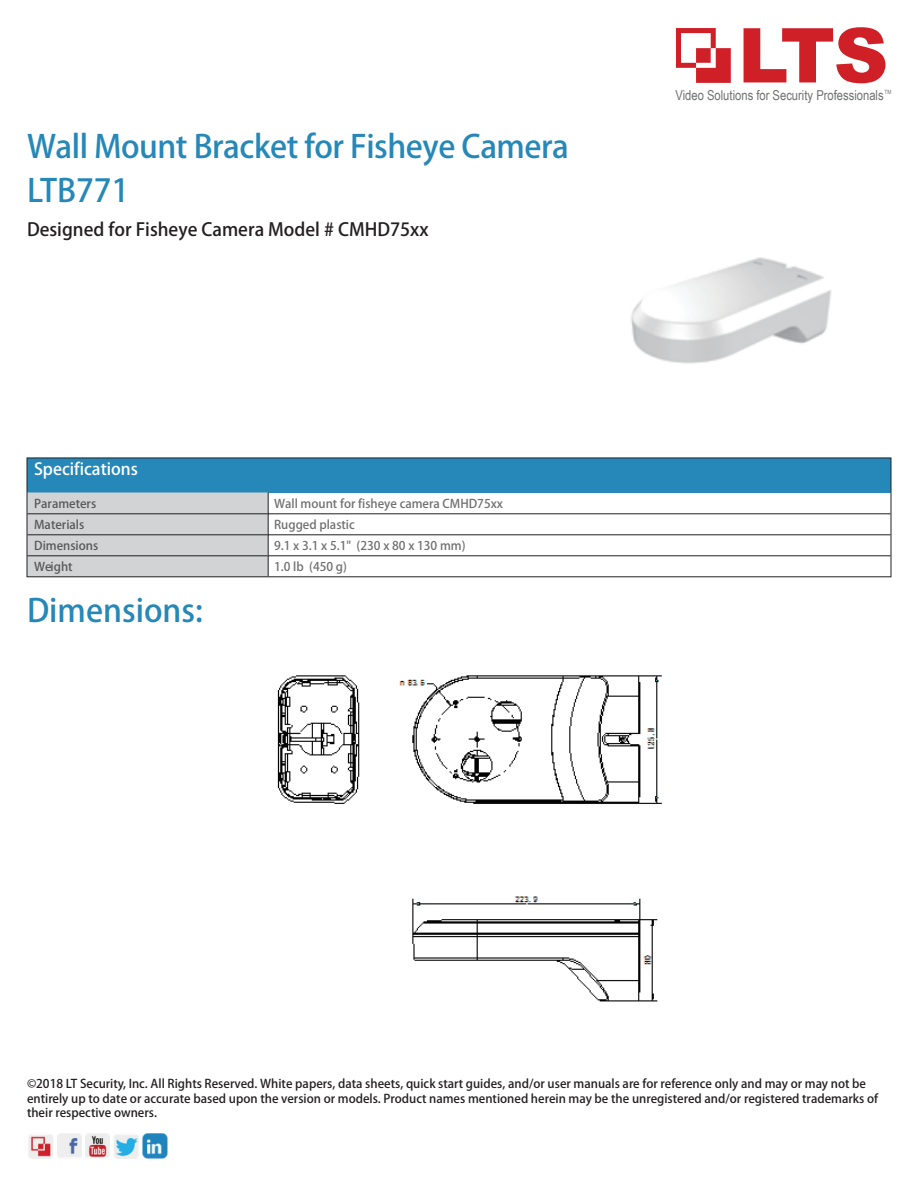
<style>
.page{position:relative;width:918px;height:1188px;background:#fff}
.page>*{position:absolute;margin:0;border:0;box-sizing:border-box;transform-origin:0 0}
.t1{font:31.5px/43.2px "Roboto Regular G Bpc EUC H";letter-spacing:-.015em;color:#2688b8}
.t2{font:18px "Adobe Heiti Std";color:#231f20}
.t3{font:16.5px "Adobe Heiti Std";color:#fff}
.t4{font:13.65px "Arial Narrow";color:#6f7070}
.t5{font:12px/14.4px "Roboto Regular G Bpc EUC H";color:#231f20}
.t6{font:12px "Adobe Heiti Std";color:#707072}
.t7{font:12px "Roboto Regular G Bpc EUC H";color:#707072}
.t8{font:12px "Roboto Regular G Bpc EUC H";color:#57585a}
.t9{font:12px "Adobe Heiti Std";color:#57585a}
.t10{font:5.7px "Arial Narrow";color:#6f7070}
.s1{font-family:"Roboto Light G Bpc EUC H"}
.s2{font-family:"Adobe Heiti Std"}
.s3{font-family:"Roboto Regular G Bpc EUC H"}
</style>
<div class="page">
<svg style="left:676px;top:28px;width:55px;height:55px"></svg>
<svg style="left:744px;top:27px;width:142px;height:56px"></svg>
<img style="left:28px;top:1133px;width:140px;height:26px">
<div style="left:27px;top:458px;width:864px;height:34px;background:#2688b8"></div>
<hr style="left:268px;top:534px;width:623px;height:1px;background:#231f20">
<hr style="left:268px;top:513px;width:623px;height:1px;background:#231f20">
<hr style="left:268px;top:555px;width:623px;height:1px;background:#231f20">
<hr style="left:891px;top:458px;width:1px;height:34px;background:#231f20">
<hr style="left:268px;top:457px;width:623px;height:1px;background:#231f20">
<hr style="left:27px;top:458px;width:1px;height:34px;background:#231f20">
<hr style="left:27px;top:457px;width:241px;height:1px;background:#231f20">
<svg style="left:27px;top:492px;width:242px;height:85px;background:#c7c9ca"></svg>
<hr style="left:268px;top:576px;width:623px;height:1px;background:#231f20">
<svg style="left:891px;top:492px;width:1px;height:84px"></svg>
<img style="left:631px;top:257px;width:201px;height:107px">
<img style="left:277px;top:675px;width:385px;height:327px">
<h1 class="t1" style="left:27px;top:126px;width:544px">Wall Mount Bracket for Fisheye Camera<br>LTB771</h1>
<h2 class="t2" style="left:27px;top:219px;width:403px">Designed <span class="s1">for</span> F<span class="s1">isheye</span> C<span class="s1">amera</span> Model # CMHD75xx</h2>
<h3 class="t3" style="left:34px;top:459px;width:105px">Specifications</h3>
<p class="t8" style="left:34px;top:497px;width:64px">Parameter<span class="s2">s</span></p>
<p class="t7" style="left:274px;top:496px;width:230px">Wall mount for fisheye camera CMHD75xx</p>
<p class="t9" style="left:34px;top:518px;width:52px">Materials</p>
<p class="t6" style="left:274px;top:518px;width:82px">Rugged p<span class="s3">lastic</span></p>
<p class="t8" style="left:34px;top:539px;width:66px">Dimension<span class="s2">s</span></p>
<p class="t6" style="left:274px;top:539px;width:193px">9.1 x 3.1 x 5.1" (<span class="s3">230</span> x <span class="s3">80</span> x <span class="s3">130 mm)</span></p>
<p class="t8" style="left:34px;top:559px;width:40px">Weight</p>
<p class="t6" style="left:274px;top:560px;width:74px">1.0 lb (<span class="s3">450 g)</span></p>
<h1 class="t1" style="left:27px;top:590px;width:177px">Dimensions:</h1>
<p class="t4" style="left:675px;top:85px;width:210px">Video Solutions for Security Professionals</p>
<p class="t10" style="left:885px;top:88px;width:8px">TM</p>
<p class="t5" style="left:27px;top:1077px;width:853px">©2018 LT Security, Inc. All Rights Reserved. White papers, data sheets, quick start guides, and/or user manuals are for reference only and may or may not be entirely up to date or accurate based upon the version or models. Product names mentioned herein may be the unregistered and/or registered trademarks of their respective owners.</p>
</div>
